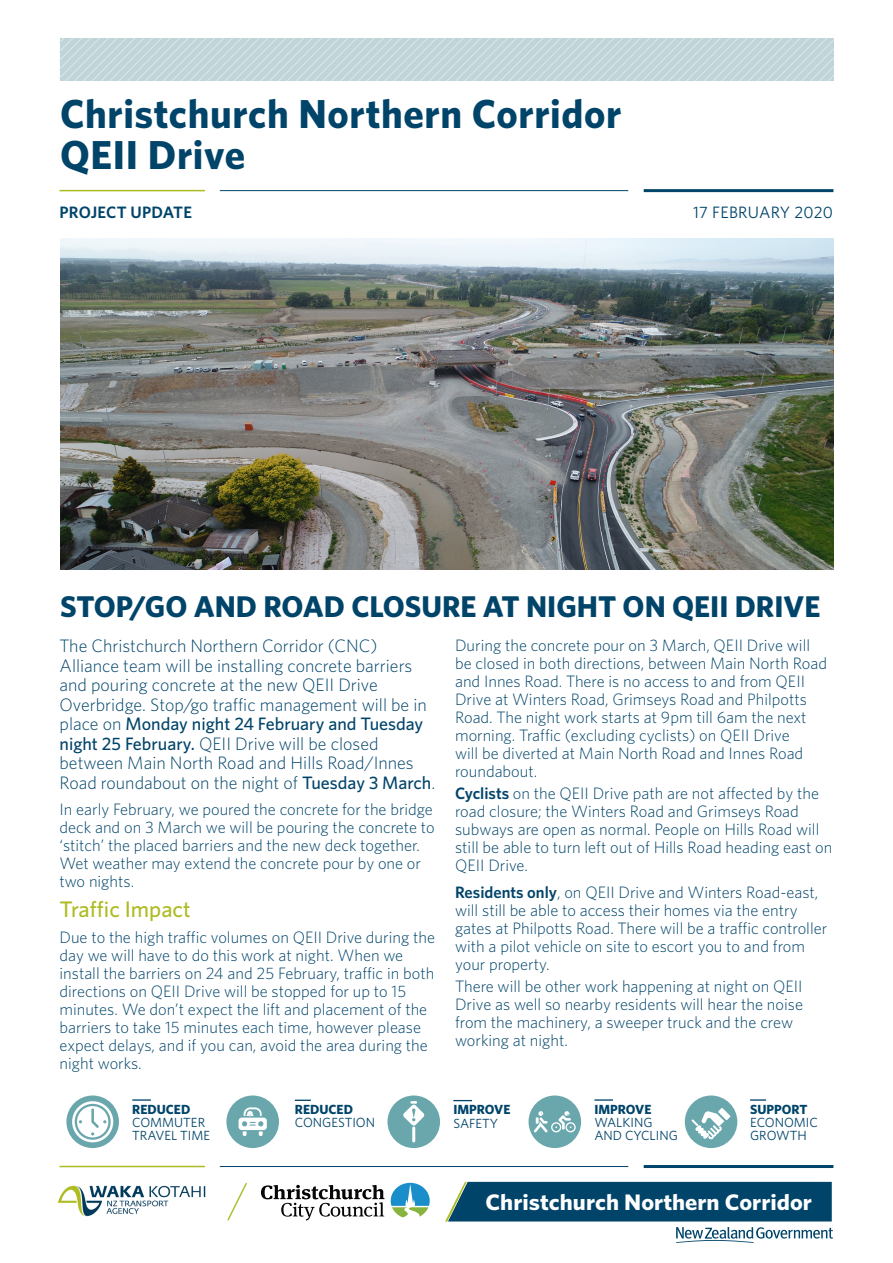
<style>
.page{position:relative;width:893px;height:1263px;background:#fff}
.page>*{position:absolute;margin:0;border:0;box-sizing:border-box;transform-origin:0 0}
.NEWSLETTER_TITLE{font:700 40.5px/40.5px "Whitney";letter-spacing:.015em;color:#00446a}
.Heading_2{font:700 30px "Whitney";color:#00446a}
.t1{font:700 22.5px "Whitney";color:#fff;scale:1.08 1}
.Heading_intro{font:500 22.5px "Whitney";color:#aebc21}
.Heading_intro-2{font:300 18px/19.5px "Whitney";color:#00446a}
.Heading_intro-3{font:300 16.5px/18px "Whitney";color:#00446a}
.Body{font:300 16.5px/18px "Whitney";color:#00446a}
.Issue___Date{font:16.5px "Whitney";letter-spacing:.015em;color:#00446a}
.Newsletter_Project_U{font:600 16.5px "Whitney";letter-spacing:.015em;color:#00446a}
.t2{font:13.2px/13.2px "Whitney";color:#00446a}
.t3{font:700 13.2px/13.2px "Whitney";color:#00446a}
.s1{font-weight:500}
.s2{font-weight:600}
.s3{font-weight:700}
.s4{font-weight:400}
</style>
<div class="page">
<hr style="left:644px;top:1165px;width:189px;height:3px;background:#00446a">
<hr style="left:220px;top:1166px;width:408px;height:1px;background:#00446a">
<hr style="left:60px;top:1166px;width:145px;height:1px;background:#aebc21">
<svg style="left:60px;top:38px;width:773px;height:43px;background:#c3d7da"></svg>
<hr style="left:644px;top:189px;width:189px;height:3px;background:#00446a">
<hr style="left:220px;top:190px;width:408px;height:1px;background:#00446a">
<hr style="left:60px;top:190px;width:145px;height:1px;background:#aebc21">
<svg style="left:132px;top:1099px;width:19px;height:2px"></svg>
<svg style="left:66px;top:1095px;width:53px;height:53px"></svg>
<svg style="left:72px;top:1101px;width:41px;height:41px"></svg>
<svg style="left:295px;top:1099px;width:16px;height:2px"></svg>
<div style="left:226px;top:1095px;width:53px;height:53px;background:#69a7ad;border-radius:50%"></div>
<svg style="left:239px;top:1107px;width:28px;height:29px"></svg>
<div style="left:387px;top:1095px;width:53px;height:53px;background:#69a7ad;border-radius:50%"></div>
<svg style="left:453px;top:1100px;width:19px;height:1px"></svg>
<hr style="left:412px;top:1126px;width:3px;height:16px;background:#fff;border-radius:2px">
<svg style="left:403px;top:1101px;width:22px;height:26px"></svg>
<img style="left:60px;top:238px;width:774px;height:332px">
<svg style="left:594px;top:1099px;width:19px;height:2px"></svg>
<div style="left:528px;top:1095px;width:53px;height:53px;background:#69a7ad;border-radius:50%"></div>
<svg style="left:534px;top:1111px;width:42px;height:21px"></svg>
<svg style="left:750px;top:1099px;width:16px;height:2px"></svg>
<div style="left:685px;top:1095px;width:52px;height:53px;background:#69a7ad;border-radius:50%"></div>
<svg style="left:691px;top:1108px;width:39px;height:31px"></svg>
<svg style="left:676px;top:1227px;width:157px;height:16px"></svg>
<div style="left:445px;top:1182px;width:387px;height:39px;background:#00446a"></div>
<svg style="left:227px;top:1183px;width:20px;height:37px"></svg>
<svg style="left:391px;top:1183px;width:39px;height:34px"></svg>
<svg style="left:261px;top:1185px;width:123px;height:35px"></svg>
<img style="left:57px;top:1185px;width:149px;height:32px">
<p class="NEWSLETTER_TITLE" style="left:60px;top:93px;width:563px">Christchurch Northern Corridor<br>QEII Drive</p>
<p class="Newsletter_Project_U" style="left:60px;top:201px;width:134px">PROJECT UPDATE</p>
<p class="Issue___Date" style="left:693px;top:201px;width:141px">17 FEBRUARY 2020</p>
<p class="Heading_2" style="left:60px;top:587px;width:762px">STOP/GO AND ROAD CLOSURE AT NIGHT ON QEII DRIVE</p>
<p class="Heading_intro-2" style="left:60px;top:636px;width:377px">The Christchurch Northern Corridor (CNC)<br>Alliance team will be installing concrete barriers and pouring concrete at the new QEII Drive Overbridge. Stop/go traffic management will be in place on <span class="s1">Monday night 24 February and Tuesday night 25 February.</span> QEII Drive will be closed between Main North Road and Hills Road/Innes Road roundabout on the night of <span class="s1">Tuesday 3 March</span>.</p>
<p class="Heading_intro-3" style="left:60px;top:800px;width:377px">In early February, we poured the concrete for the bridge deck and on 3 March we will be pouring the concrete to ‘stitch’ the placed barriers and the new deck together.<br>Wet weather may extend the concrete pour by one or two nights.</p>
<p class="Heading_intro" style="left:60px;top:894px;width:133px">Traffic Impact</p>
<p class="Heading_intro-3" style="left:60px;top:928px;width:377px">Due to the high traffic volumes on QEII Drive during the day we will have to do this work at night. When we install the barriers on 24 and 25 February, traffic in both directions on QEII Drive will be stopped for up to 15 minutes. We don’t expect the lift and placement of the barriers to take 15 minutes each time, however please expect delays, and if you can, avoid the area during the night works.</p>
<p class="Body" style="left:455px;top:636px;width:373px">During the concrete pour on 3 March, QEII Drive will be closed in both directions, between Main North Road and Innes Road. There is no access to and from QEII Drive at Winters Road, Grimseys Road and Philpotts Road. The night work starts at 9pm till 6am the next morning. Traffic (excluding cyclists) on QEII Drive<br>will be diverted at Main North Road and Innes Road roundabout.</p>
<p class="Heading_intro-3" style="left:455px;top:784px;width:379px"><span class="s2">Cyclists</span> on the QEII Drive path are not affected by the road closure; the Winters Road and Grimseys Road subways are open as normal. People on Hills Road will still be able to turn left out of Hills Road heading east on QEII Drive.</p>
<p class="Body" style="left:455px;top:882px;width:374px"><span class="s2">Residents only</span>, on QEII Drive and Winters Road-east, will still be able to access their homes via the entry gates at Philpotts Road. There will be a traffic controller with a pilot vehicle on site to escort you to and from your property.</p>
<p class="Heading_intro-3" style="left:455px;top:977px;width:349px">There will be other work happening at night on QEII Drive as well so nearby residents will hear the noise from the machinery, a sweeper truck and the crew working at night.</p>
<p class="t2" style="left:132px;top:1102px;width:79px"><span class="s3">REDUCED<br></span>COMMUTER<br>TRAVEL TIME</p>
<p class="t2" style="left:295px;top:1102px;width:82px"><span class="s3">REDUCED<br></span>CONGESTION</p>
<p class="t3" style="left:453px;top:1103px;width:59px">IMPROVE<br><span class="s4">SAFETY</span></p>
<p class="t2" style="left:594px;top:1102px;width:85px"><span class="s3">IMPROVE<br></span>WALKING<br>AND CYCLING</p>
<p class="t2" style="left:750px;top:1102px;width:69px"><span class="s3">SUPPORT<br></span>ECONOMIC<br>GROWTH</p>
<p class="t1" style="left:486px;top:1187px;width:304px">Christchurch Northern Corridor</p>
</div>
